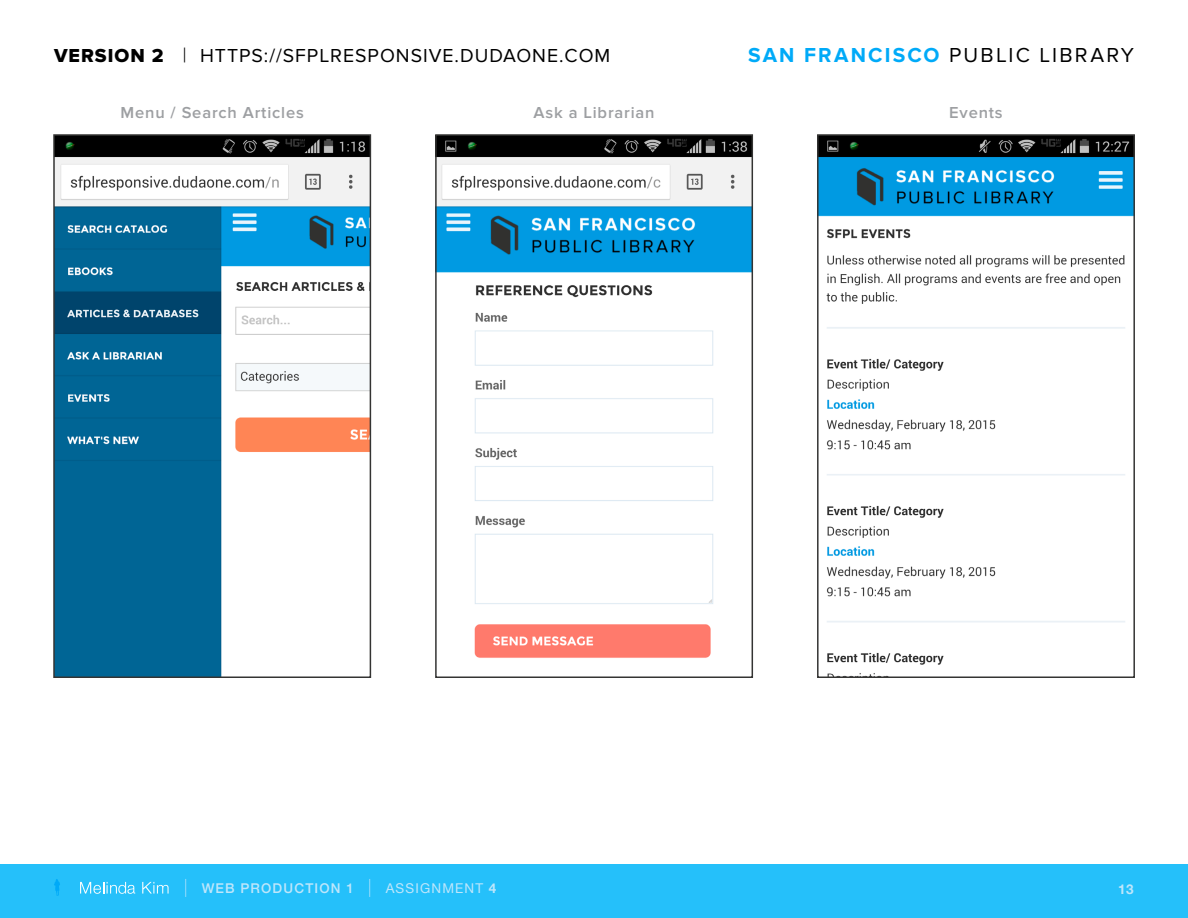
<style>
.page{position:relative;width:1188px;height:918px;background:#fff}
.page>*{position:absolute;margin:0;border:0;box-sizing:border-box;transform-origin:0 0}
.t1{font:21px "Proxima Nova";letter-spacing:.105em;color:#000}
.t2{font:19.5px "Proxima Nova";letter-spacing:.05em;color:#000}
.t3{font:600 16.5px "Proxima Nova";letter-spacing:.05em;color:#9d9fa2}
.t4{font:500 13.5px "Helvetica Neue";letter-spacing:.085em;color:#bee6fb}
.t5{font:700 13.5px "Helvetica Neue";color:#bee6fb}
.s1{font-family:"Proxima Nova Extrabld"}
.s2{font-weight:300;font-size:21px}
.s3{font-weight:700;color:#00aaf8}
.s4{font-weight:100;font-size:18px}
.s5{font-weight:400}
.s6{font-weight:700}
</style>
<div class="page">
<div style="left:0;top:864px;width:1188px;height:54px;background:#25c0fa"></div>
<svg style="left:80px;top:882px;width:55px;height:12px"></svg>
<svg style="left:142px;top:882px;width:27px;height:12px"></svg>
<svg style="left:54px;top:879px;width:6px;height:17px"></svg>
<img style="left:56px;top:137px;width:312px;height:538px">
<div style="left:53px;top:134px;width:318px;height:544px;border:2px solid #343433"></div>
<img style="left:438px;top:137px;width:312px;height:521px">
<div style="left:435px;top:134px;width:318px;height:544px;border:2px solid #343433"></div>
<img style="left:820px;top:137px;width:312px;height:538px">
<div style="left:817px;top:134px;width:318px;height:544px;border:2px solid #343433"></div>
<h1 class="t2" style="left:54px;top:44px;width:558px"><span class="s1">VERSION 2</span> <span class="s2">|</span> HTTPS://SFPLRESPONSIVE.DUDAONE.COM</h1>
<p class="t1" style="left:748px;top:43px;width:387px"><span class="s3">SAN FRANCISCO</span> PUBLIC LIBRARY</p>
<h1 class="t3" style="left:121px;top:103px;width:185px">Menu / Search Articles</h1>
<h1 class="t3" style="left:534px;top:103px;width:123px">Ask a Librarian</h1>
<h1 class="t3" style="left:949px;top:103px;width:55px">Events</h1>
<p class="t4" style="left:184px;top:878px;width:314px"><span class="s4">|</span> WEB PRODUCTION 1 <span class="s4">|</span> <span class="s5">ASSIGNMENT</span> <span class="s6">4</span></p>
<p class="t5" style="left:1118px;top:878px;width:17px">13</p>
</div>
